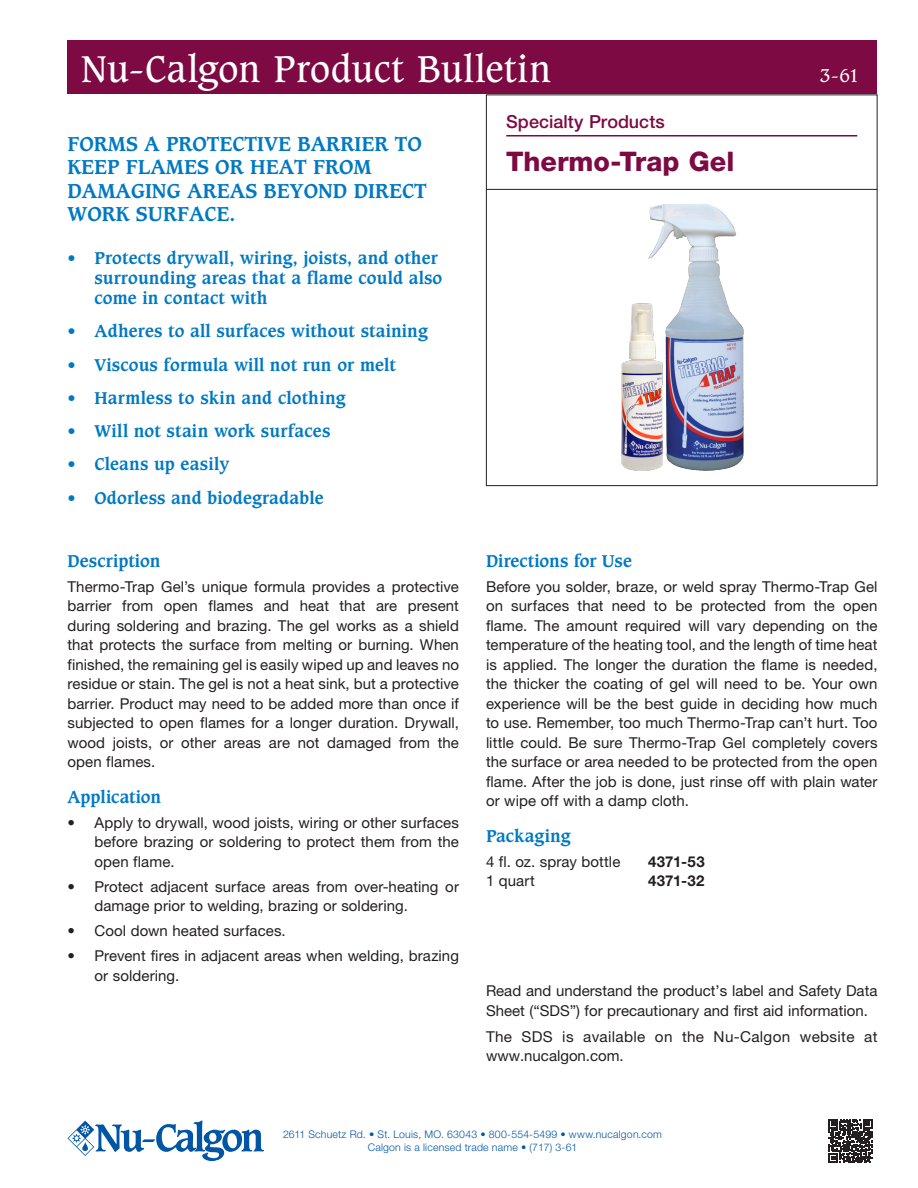
<style>
.page{position:relative;width:918px;height:1188px;background:#fff}
.page>*{position:absolute;margin:0;border:0;box-sizing:border-box;transform-origin:0 0}
.t1{font:36px "Caxton Std";letter-spacing:.015em;color:#fff}
.Product_name{font:800 27px "Helvetica Neue LT Pro";color:#7d0a42}
.Subheading_1{font:700 19.5px/23.4px "Caxton Std";color:#0079c2}
.Section_Name{font:500 18px "Helvetica Neue LT Pro";color:#7d0a42}
.t2{font:18px "Caxton Std";color:#fff}
.Subhead{font:700 16.5px/19.8px "Caxton Std";letter-spacing:.01em;color:#0079c2}
.Paragraph_Text{font:15px/19.5px "Helvetica Neue LT Pro";letter-spacing:.005em;color:#231f20}
.text_1_no___below{font:15px "Helvetica Neue LT Pro";letter-spacing:.005em;color:#231f20}
.text_1_no___below-2{font:700 15px "Helvetica Neue LT Pro";letter-spacing:.01em;color:#231f20}
.t3{font:300 10.5px "Helvetica Neue LT Pro";letter-spacing:.02em;color:#0155a5}
</style>
<div class="page">
<div style="left:486px;top:94px;width:392px;height:392px;border:1px solid #231f20"></div>
<img style="left:649px;top:204px;width:94px;height:266px">
<img style="left:621px;top:302px;width:45px;height:168px">
<hr style="left:486px;top:189px;width:391px;height:1px;background:#231f20">
<div style="left:68px;top:40px;width:810px;height:54px;background:#7d0a42"></div>
<hr style="left:506px;top:135px;width:351px;height:1px;background:#7d0a42">
<svg style="left:68px;top:1120px;width:196px;height:41px"></svg>
<svg style="left:829px;top:1119px;width:43px;height:43px"></svg>
<p class="t1" style="left:81px;top:48px;width:472px">Nu-Calgon Product Bulletin</p>
<p class="Subheading_1" style="left:68px;top:132px;width:361px">FORMS A PROTECTIVE BARRIER TO<br>KEEP FLAMES OR HEAT FROM<br>DAMAGING AREAS BEYOND DIRECT<br>WORK SURFACE.</p>
<p class="Subhead" style="left:94px;top:249px;width:349px;text-indent:-27px">• Protects drywall, wiring, joists, and other surrounding areas that a flame could also come in contact with</p>
<p class="Subhead" style="left:68px;top:322px;width:362px">• Adheres to all surfaces without staining</p>
<p class="Subhead" style="left:68px;top:355px;width:330px">• Viscous formula will not run or melt</p>
<p class="Subhead" style="left:68px;top:388px;width:280px">• Harmless to skin and clothing</p>
<p class="Subhead" style="left:68px;top:421px;width:264px">• Will not stain work surfaces</p>
<p class="Subhead" style="left:68px;top:455px;width:164px">• Cleans up easily</p>
<p class="Subhead" style="left:68px;top:488px;width:258px">• Odorless and biodegradable</p>
<p class="Section_Name" style="left:506px;top:110px;width:160px">Specialty Products</p>
<p class="Product_name" style="left:506px;top:145px;width:230px">Thermo-Trap Gel</p>
<p class="t2" style="left:820px;top:65px;width:41px">3-61</p>
<p class="Subhead" style="left:68px;top:551px;width:94px">Description</p>
<p class="Paragraph_Text" style="left:68px;top:576px;width:393px;text-align:justify">Thermo-Trap Gel’s unique formula provides a protective barrier from open flames and heat that are present during soldering and brazing. The gel works as a shield that protects the surface from melting or burning. When finished, the remaining gel is easily wiped up and leaves no residue or stain. The gel is not a heat sink, but a protective barrier. Product may need to be added more than once if subjected to open flames for a longer duration. Drywall, wood joists, or other areas are not damaged from the open flames.</p>
<p class="Subhead" style="left:68px;top:787px;width:95px">Application</p>
<p class="Paragraph_Text" style="left:94px;top:812px;width:366px;text-align:justify;text-indent:-27px">• Apply to drywall, wood joists, wiring or other surfaces before brazing or soldering to protect them from the open flame.</p>
<p class="Paragraph_Text" style="left:94px;top:876px;width:366px;text-indent:-27px">• Protect adjacent surface areas from over-heating or damage prior to welding, brazing or soldering.</p>
<p class="Paragraph_Text" style="left:68px;top:921px;width:220px">• Cool down heated surfaces.</p>
<p class="Paragraph_Text" style="left:94px;top:946px;width:366px;text-indent:-27px">• Prevent fires in adjacent areas when welding, brazing or soldering.</p>
<p class="Subhead" style="left:486px;top:551px;width:147px">Directions for Use</p>
<p class="Paragraph_Text" style="left:486px;top:576px;width:393px;text-align:justify">Before you solder, braze, or weld spray Thermo-Trap Gel on surfaces that need to be protected from the open flame. The amount required will vary depending on the temperature of the heating tool, and the length of time heat is applied. The longer the duration the flame is needed, the thicker the coating of gel will need to be. Your own experience will be the best guide in deciding how much to use. Remember, too much Thermo-Trap can’t hurt. Too little could. Be sure Thermo-Trap Gel completely covers the surface or area needed to be protected from the open flame. After the job is done, just rinse off with plain water or wipe off with a damp cloth.</p>
<p class="Subhead" style="left:486px;top:826px;width:86px">Packaging</p>
<p class="text_1_no___below" style="left:486px;top:852px;width:136px">4 fl. oz. spray bottle</p>
<p class="text_1_no___below-2" style="left:648px;top:852px;width:58px">4371-53</p>
<p class="text_1_no___below" style="left:486px;top:872px;width:50px">1 quart</p>
<p class="text_1_no___below-2" style="left:648px;top:872px;width:58px">4371-32</p>
<p class="Paragraph_Text" style="left:486px;top:981px;width:393px">Read and understand the product’s label and Safety Data<br>Sheet (“SDS”) for precautionary and first aid information.</p>
<p class="Paragraph_Text" style="left:486px;top:1027px;width:393px">The SDS is available on the Nu-Calgon website at www.nucalgon.com.</p>
<p class="t3" style="left:283px;top:1128px;width:380px">2611 Schuetz Rd. • St. Louis, MO. 63043 • 800-554-5499 • www.nucalgon.com</p>
<p class="t3" style="left:368px;top:1141px;width:211px">Calgon is a licensed trade name • (717) 3-61</p>
</div>
